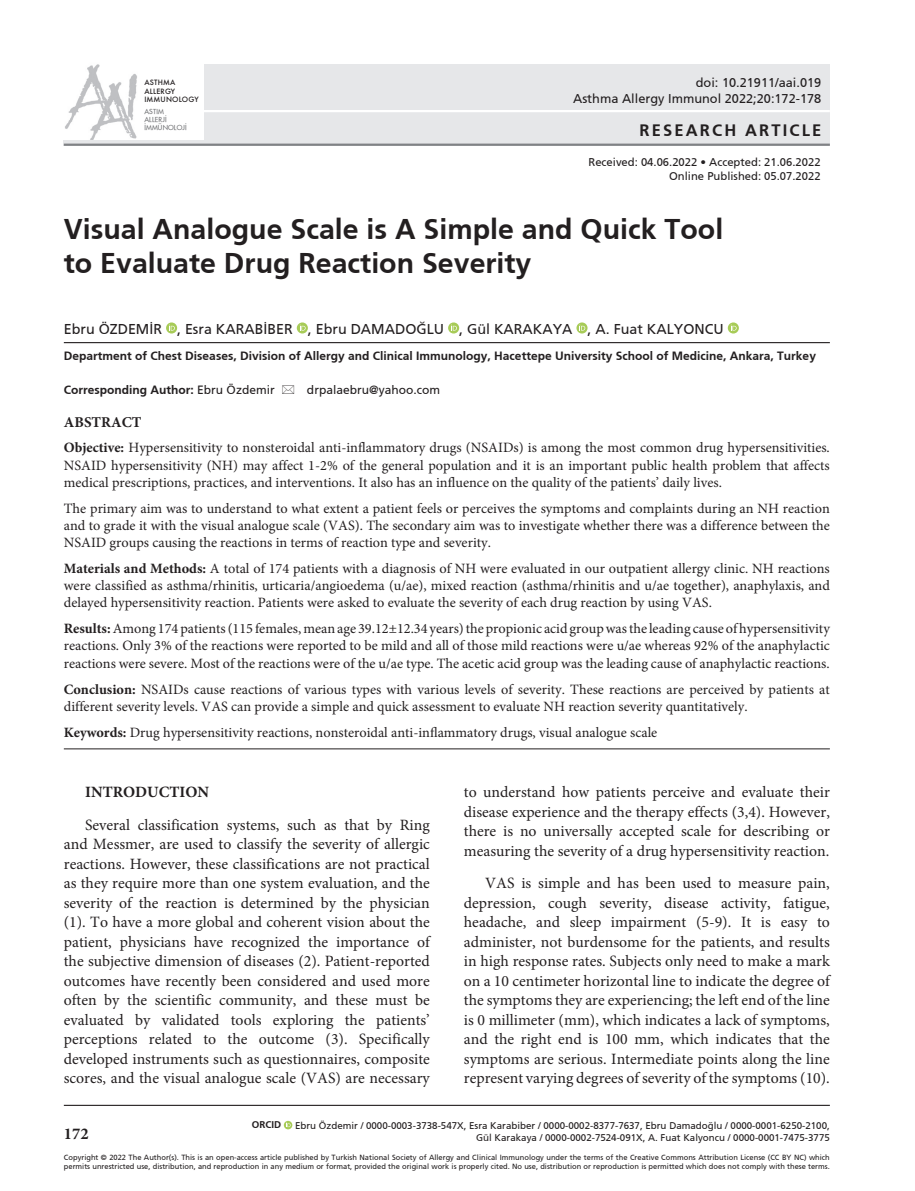
<style>
.page{position:relative;width:915px;height:1191px;background:#fff}
.page>*{position:absolute;margin:0;border:0;box-sizing:border-box;transform-origin:0 0}
.t1{font:700 28.5px/34.2px "Frutiger";color:#231f20}
.t2{font:700 16.5px "Frutiger";letter-spacing:.13em;color:#231f20}
.t3{font:700 16.5px "Minion Pro";color:#231f20}
.t4{font:15.75px/19.5px "Minion Pro";color:#231f20;text-align:justify}
.t5{font:700 15.75px "Minion Pro";color:#231f20}
.t6{font:700 15px "Minion Pro";color:#231f20}
.t7{font:14.25px/17.2px "Minion Pro";color:#231f20;text-align:justify}
.t8{font:14.25px "Frutiger Roman";color:#231f20}
.t9{font:12.75px/16.5px "Frutiger Roman";color:#231f20;text-align:right}
.t10{font:700 12px "Frutiger";color:#231f20}
.t11{font:12px "Frutiger Roman";color:#231f20}
.t12{font:11.25px/13.5px "Frutiger Roman";color:#231f20;text-align:right}
.t13{font:9.75px/12px "Frutiger Roman";color:#231f20;text-align:right}
.t14{font:700 9.75px "Frutiger";color:#231f20}
.t15{font:7.5px/9px "Frutiger Roman";color:#231f20}
.t16{font:500 7.05px/8.6px "Futura";letter-spacing:.025em;color:#231f20}
.t17{font:6.75px/8.1px "Futura";letter-spacing:.025em;color:#6c6d70}
.s1{font-family:"Frutiger Roman";font-weight:400}
.s2{font-weight:700}
</style>
<div class="page">
<div style="left:64px;top:64px;width:765px;height:81px;background:#e6e7e9"></div>
<hr style="left:64px;top:144px;width:765px;height:2px;background:#808285">
<hr style="left:196px;top:110px;width:633px;height:2px;background:#fff">
<img style="left:64px;top:64px;width:139px;height:76px">
<hr style="left:64px;top:1104px;width:765px;height:2px;background:#231f20">
<hr style="left:64px;top:342px;width:765px;height:1px;background:#231f20">
<svg style="left:166px;top:322px;width:11px;height:11px"></svg>
<svg style="left:169px;top:324px;width:6px;height:6px"></svg>
<svg style="left:297px;top:322px;width:11px;height:11px"></svg>
<svg style="left:300px;top:324px;width:5px;height:6px"></svg>
<svg style="left:448px;top:322px;width:11px;height:11px"></svg>
<svg style="left:451px;top:324px;width:6px;height:6px"></svg>
<svg style="left:576px;top:322px;width:11px;height:11px"></svg>
<svg style="left:579px;top:324px;width:6px;height:6px"></svg>
<svg style="left:727px;top:322px;width:11px;height:11px"></svg>
<svg style="left:730px;top:324px;width:6px;height:6px"></svg>
<svg style="left:284px;top:1120px;width:8px;height:9px"></svg>
<svg style="left:286px;top:1122px;width:4px;height:5px"></svg>
<hr style="left:64px;top:748px;width:765px;height:1px;background:#231f20">
<p class="t16" style="left:144px;top:78px;width:56px">ASTHMA<br>ALLERGY<br>IMMUNOLOGY</p>
<p class="t17" style="left:144px;top:107px;width:44px">ASTIM<br>ALLERJİ<br>İMMÜNOLOJİ</p>
<p class="t9" style="left:573px;top:74px;width:250px">doi: 10.21911/aai.019<br>Asthma Allergy Immunol 2022;20:172-178</p>
<p class="t2" style="left:639px;top:120px;width:183px">RESEARCH ARTICLE</p>
<p class="t12" style="left:588px;top:155px;width:233px">Received: 04.06.2022 • Accepted: 21.06.2022<br>Online Published: 05.07.2022</p>
<h1 class="t1" style="left:64px;top:212px;width:660px">Visual Analogue Scale is A Simple and Quick Tool to Evaluate Drug Reaction Severity</h1>
<p class="t8" style="left:64px;top:320px;width:661px">Ebru ÖZDEMIR , Esra KARABIBER , Ebru DAMADOĞLU , Gül KARAKAYA , A. Fuat KALYONCU</p>
<p class="t10" style="left:64px;top:349px;width:753px">Department of Chest Diseases, Division of Allergy and Clinical Immunology, Hacettepe University School of Medicine, Ankara, Turkey</p>
<p class="t10" style="left:64px;top:382px;width:212px">Corresponding Author: <span class="s1">Ebru Özdemir</span></p>
<p class="t11" style="left:307px;top:382px;width:134px">drpalaebru@yahoo.com</p>
<p class="t6" style="left:64px;top:411px;width:79px">ABSTRACT</p>
<p class="t7" style="left:64px;top:439px;width:767px"><span class="s2">Objective:</span> Hypersensitivity to nonsteroidal anti-inflammatory drugs (NSAIDs) is among the most common drug hypersensitivities.<br>NSAID hypersensitivity (NH) may affect 1-2% of the general population and it is an important public health problem that affects medical prescriptions, practices, and interventions. It also has an influence on the quality of the patients’ daily lives.</p>
<p class="t7" style="left:64px;top:499px;width:767px">The primary aim was to understand to what extent a patient feels or perceives the symptoms and complaints during an NH reaction and to grade it with the visual analogue scale (VAS). The secondary aim was to investigate whether there was a difference between the NSAID groups causing the reactions in terms of reaction type and severity.</p>
<p class="t7" style="left:64px;top:560px;width:767px"><span class="s2">Materials and Methods:</span> A total of 174 patients with a diagnosis of NH were evaluated in our outpatient allergy clinic. NH reactions were classified as asthma/rhinitis, urticaria/angioedema (u/ae), mixed reaction (asthma/rhinitis and u/ae together), anaphylaxis, and delayed hypersensitivity reaction. Patients were asked to evaluate the severity of each drug reaction by using VAS.</p>
<p class="t7" style="left:64px;top:620px;width:767px"><span class="s2">Results:</span> Among 174 patients (115 females, mean age 39.12±12.34 years) the propionic acid group was the leading cause of hypersensitivity reactions. Only 3% of the reactions were reported to be mild and all of those mild reactions were u/ae whereas 92% of the anaphylactic reactions were severe. Most of the reactions were of the u/ae type. The acetic acid group was the leading cause of anaphylactic reactions.</p>
<p class="t7" style="left:64px;top:680px;width:767px"><span class="s2">Conclusion:</span> NSAIDs cause reactions of various types with various levels of severity. These reactions are perceived by patients at different severity levels. VAS can provide a simple and quick assessment to evaluate NH reaction severity quantitatively.</p>
<p class="t7" style="left:64px;top:723px;width:594px"><span class="s2">Keywords:</span> Drug hypersensitivity reactions, nonsteroidal anti-inflammatory drugs, visual analogue scale</p>
<p class="t5" style="left:85px;top:781px;width:126px">INTRODUCTION</p>
<p class="t4" style="left:64px;top:815px;width:367px;text-indent:21px">Several classification systems, such as that by Ring and Messmer, are used to classify the severity of allergic reactions. However, these classifications are not practical as they require more than one system evaluation, and the severity of the reaction is determined by the physician (1). To have a more global and coherent vision about the patient, physicians have recognized the importance of the subjective dimension of diseases (2). Patient-reported outcomes have recently been considered and used more often by the scientific community, and these must be evaluated by validated tools exploring the patients’ perceptions related to the outcome (3). Specifically developed instruments such as questionnaires, composite scores, and the visual analogue scale (VAS) are necessary</p>
<p class="t4" style="left:463px;top:782px;width:367px">to understand how patients perceive and evaluate their disease experience and the therapy effects (3,4). However, there is no universally accepted scale for describing or measuring the severity of a drug hypersensitivity reaction.</p>
<p class="t4" style="left:463px;top:873px;width:367px;text-indent:21px">VAS is simple and has been used to measure pain, depression, cough severity, disease activity, fatigue, headache, and sleep impairment (5-9). It is easy to administer, not burdensome for the patients, and results in high response rates. Subjects only need to make a mark on a 10 centimeter horizontal line to indicate the degree of the symptoms they are experiencing; the left end of the line is 0 millimeter (mm), which indicates a lack of symptoms, and the right end is 100 mm, which indicates that the symptoms are serious. Intermediate points along the line represent varying degrees of severity of the symptoms (10).</p>
<p class="t3" style="left:64px;top:1121px;width:26px">172</p>
<p class="t14" style="left:252px;top:1119px;width:31px">ORCID</p>
<p class="t13" style="left:295px;top:1119px;width:536px">Ebru Özdemir / 0000-0003-3738-547X, Esra Karabiber / 0000-0002-8377-7637, Ebru Damadoğlu / 0000-0001-6250-2100,<br>Gül Karakaya / 0000-0002-7524-091X, A. Fuat Kalyoncu / 0000-0001-7475-3775</p>
<p class="t15" style="left:64px;top:1153px;width:767px">Copyright © 2022 The Author(s). This is an open-access article published by Turkish National Society of Allergy and Clinical Immunology under the terms of the Creative Commons Attribution License (CC BY NC) which permits unrestricted use, distribution, and reproduction in any medium or format, provided the original work is properly cited. No use, distribution or reproduction is permitted which does not comply with these terms.</p>
</div>
